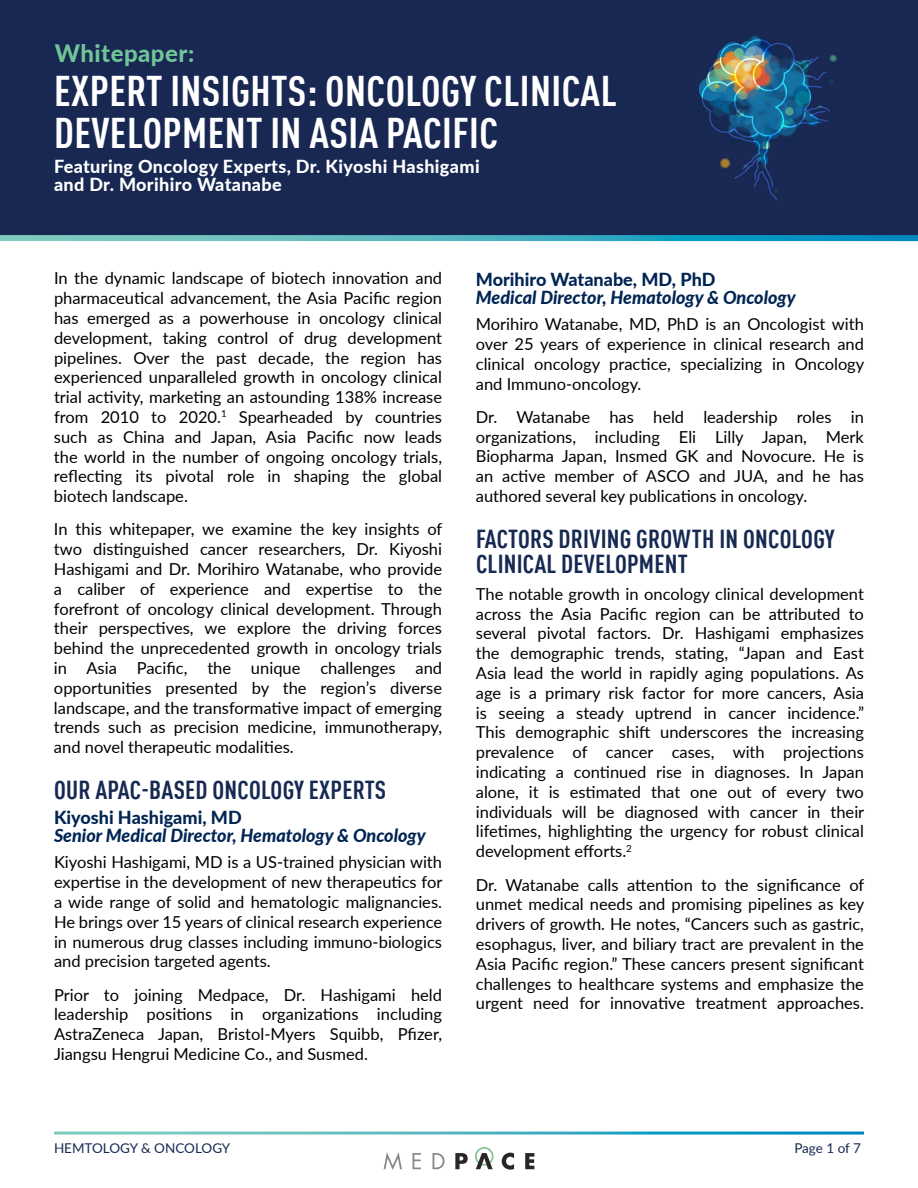
<style>
.page{position:relative;width:918px;height:1188px;background:#fff}
.page>*{position:absolute;margin:0;border:0;box-sizing:border-box;transform-origin:0 0}
.t1{font:700 condensed 42px/42px "DINOT";letter-spacing:.01em;color:#fff}
.t2{font:700 condensed 25.5px/25.5px "DINOT";letter-spacing:.01em;color:#162952}
.t3{font:800 24px "Lato";letter-spacing:.02em;color:#70c497}
.t4{font:italic 800 18px "Lato";color:#002554}
.t5{font:800 18px/18px "Lato";letter-spacing:.02em;color:#fff}
.t6{font:800 18px "Lato";color:#002554}
.t7{font:16.5px/19.8px "Lato";color:#000;text-align:justify}
.t8{font:13.5px "Lato";color:#162952}
</style>
<div class="page">
<svg style="left:384px;top:1152px;width:18px;height:18px"></svg>
<svg style="left:413px;top:1153px;width:8px;height:16px"></svg>
<svg style="left:433px;top:1153px;width:12px;height:16px"></svg>
<svg style="left:455px;top:1153px;width:13px;height:16px"></svg>
<svg style="left:475px;top:1147px;width:19px;height:22px"></svg>
<svg style="left:502px;top:1153px;width:12px;height:17px"></svg>
<svg style="left:525px;top:1153px;width:9px;height:16px"></svg>
<div style="left:0;top:0;width:918px;height:236px;background:#182852"></div>
<svg style="left:0;top:235px;width:918px;height:6px;background:#43aebe"></svg>
<img style="left:698px;top:35px;width:139px;height:166px">
<h3 class="t3" style="left:55px;top:36px;width:141px">Whitepaper:</h3>
<h1 class="t1" style="left:54px;top:67px;width:564px">EXPERT INSIGHTS: ONCOLOGY CLINICAL<br>DEVELOPMENT IN ASIA PACIFIC</h1>
<p class="t5" style="left:54px;top:156px;width:427px">Featuring Oncology Experts, Dr. Kiyoshi Hashigami and Dr. Morihiro Watanabe</p>
<p class="t7" style="left:54px;top:268px;width:390px">In the dynamic landscape of biotech innovation and pharmaceutical advancement, the Asia Pacific region has emerged as a powerhouse in oncology clinical development, taking control of drug development pipelines. Over the past decade, the region has experienced unparalleled growth in oncology clinical trial activity, marketing an astounding 138% increase from 2010 to 2020.<sup>1</sup> Spearheaded by countries such as China and Japan, Asia Pacific now leads the world in the number of ongoing oncology trials, reflecting its pivotal role in shaping the global biotech landscape.</p>
<p class="t7" style="left:54px;top:519px;width:390px">In this whitepaper, we examine the key insights of two distinguished cancer researchers, Dr. Kiyoshi Hashigami and Dr. Morihiro Watanabe, who provide a caliber of experience and expertise to the forefront of oncology clinical development. Through their perspectives, we explore the driving forces behind the unprecedented growth in oncology trials in Asia Pacific, the unique challenges and opportunities presented by the region’s diverse landscape, and the transformative impact of emerging trends such as precision medicine, immunotherapy, and novel therapeutic modalities.</p>
<h2 class="t2" style="left:54px;top:775px;width:334px">OUR APAC-BASED ONCOLOGY EXPERTS</h2>
<p class="t6" style="left:54px;top:804px;width:189px">Kiyoshi Hashigami, MD</p>
<p class="t4" style="left:54px;top:822px;width:373px">Senior Medical Director, Hematology &amp; Oncology</p>
<p class="t7" style="left:54px;top:852px;width:390px">Kiyoshi Hashigami, MD is a US-trained physician with expertise in the development of new therapeutics for a wide range of solid and hematologic malignancies.<br>He brings over 15 years of clinical research experience in numerous drug classes including immuno-biologics and precision targeted agents.</p>
<p class="t7" style="left:54px;top:984px;width:390px">Prior to joining Medpace, Dr. Hashigami held leadership positions in organizations including AstraZeneca Japan, Bristol-Myers Squibb, Pfizer, Jiangsu Hengrui Medicine Co., and Susmed.</p>
<p class="t6" style="left:476px;top:266px;width:241px">Morihiro Watanabe, MD, PhD</p>
<p class="t4" style="left:476px;top:284px;width:321px">Medical Director, Hematology &amp; Oncology</p>
<p class="t7" style="left:476px;top:314px;width:390px">Morihiro Watanabe, MD, PhD is an Oncologist with over 25 years of experience in clinical research and clinical oncology practice, specializing in Oncology and Immuno-oncology.</p>
<p class="t7" style="left:476px;top:406px;width:390px">Dr. Watanabe has held leadership roles in organizations, including Eli Lilly Japan, Merk Biopharma Japan, Insmed GK and Novocure. He is an active member of ASCO and JUA, and he has authored several key publications in oncology.</p>
<h2 class="t2" style="left:476px;top:524px;width:360px">FACTORS DRIVING GROWTH IN ONCOLOGY<br>CLINICAL DEVELOPMENT</h2>
<p class="t7" style="left:476px;top:583px;width:390px">The notable growth in oncology clinical development across the Asia Pacific region can be attributed to several pivotal factors. Dr. Hashigami emphasizes the demographic trends, stating, “Japan and East Asia lead the world in rapidly aging populations. As age is a primary risk factor for more cancers, Asia is seeing a steady uptrend in cancer incidence.” This demographic shift underscores the increasing prevalence of cancer cases, with projections indicating a continued rise in diagnoses. In Japan alone, it is estimated that one out of every two individuals will be diagnosed with cancer in their lifetimes, highlighting the urgency for robust clinical development efforts.<sup>2</sup></p>
<p class="t7" style="left:476px;top:874px;width:390px">Dr. Watanabe calls attention to the significance of unmet medical needs and promising pipelines as key drivers of growth. He notes, “Cancers such as gastric, esophagus, liver, and biliary tract are prevalent in the Asia Pacific region.” These cancers present significant challenges to healthcare systems and emphasize the urgent need for innovative treatment approaches.</p>
<p class="t8" style="left:54px;top:1138px;width:178px">HEMTOLOGY &amp; ONCOLOGY</p>
<p class="t8" style="left:794px;top:1138px;width:68px">Page 1 of 7</p>
</div>
